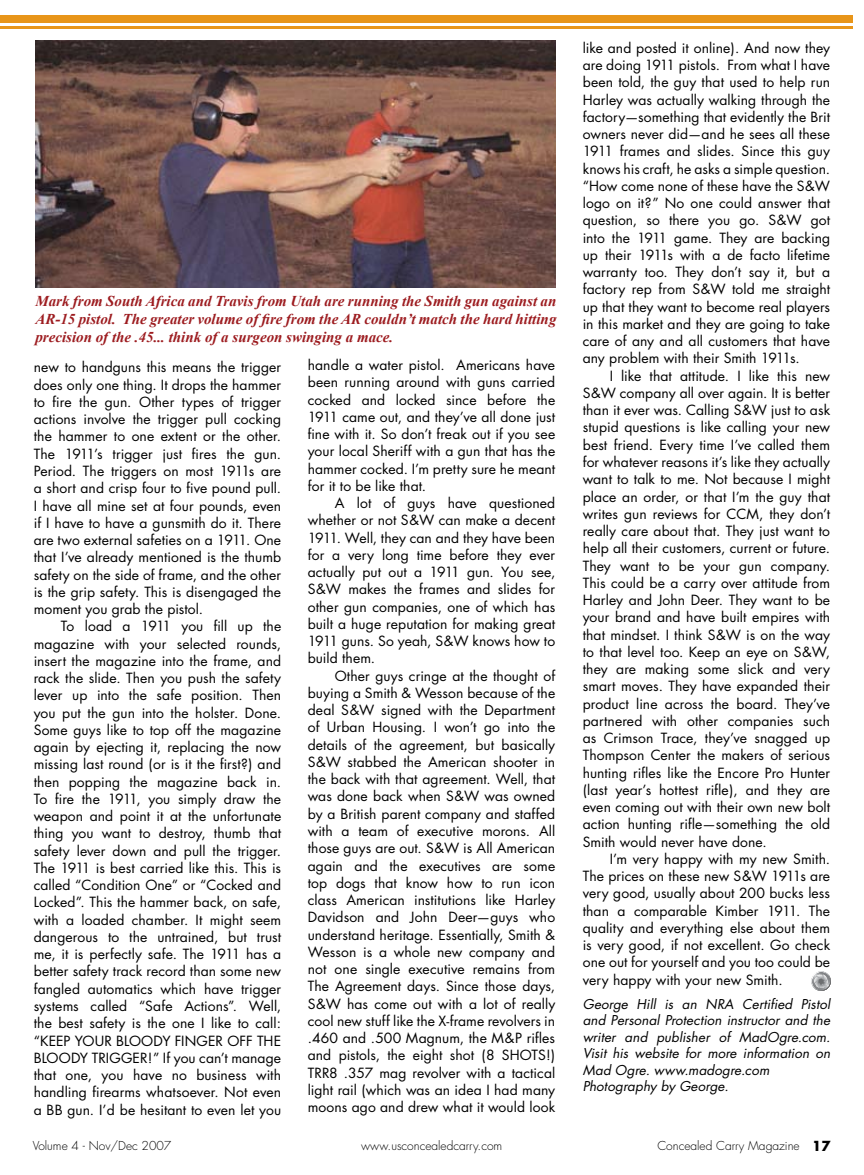
<style>
.page{position:relative;width:864px;height:1175px;background:#fff}
.page>*{position:absolute;margin:0;border:0;box-sizing:border-box;transform-origin:0 0}
.t1{font:italic 700 15px/18px "Times New Roman";color:#9d1c20;text-align:justify}
.t2{font:13.65px/17.2px "Futura";letter-spacing:.005em;color:#000;text-align:justify}
.t3{font:italic 13.2px/16.5px "Futura";letter-spacing:.005em;color:#000}
.t4{font:300 12px "Futura";color:#000}
.s1{font-weight:700;font-size:13.5px}
</style>
<div class="page">
<svg style="left:811px;top:971px;width:20px;height:20px"></svg>
<div style="left:0;top:15px;width:854px;height:7px;background:#e89519"></div>
<hr style="left:0;top:26px;width:854px;height:2px;background:#e89519">
<img style="left:35px;top:40px;width:521px;height:248px">
<p class="t1" style="left:35px;top:292px;width:523px">Mark from South Africa and Travis from Utah are running the Smith gun against an AR-15 pistol. The greater volume of fire from the AR couldn’t match the hard hitting precision of the .45... think of a surgeon swinging a mace.</p>
<p class="t2" style="left:34px;top:359px;width:249px">new to handguns this means the trigger does only one thing. It drops the hammer to fire the gun. Other types of trigger actions involve the trigger pull cocking the hammer to one extent or the other.<br>The 1911’s trigger just fires the gun.<br>Period. The triggers on most 1911s are a short and crisp four to five pound pull.<br>I have all mine set at four pounds, even if I have to have a gunsmith do it. There are two external safeties on a 1911. One that I’ve already mentioned is the thumb safety on the side of frame, and the other is the grip safety. This is disengaged the moment you grab the pistol.</p>
<p class="t2" style="left:34px;top:618px;width:249px;text-indent:27px">To load a 1911 you fill up the magazine with your selected rounds, insert the magazine into the frame, and rack the slide. Then you push the safety lever up into the safe position. Then you put the gun into the holster. Done.<br>Some guys like to top off the magazine again by ejecting it, replacing the now missing last round (or is it the first?) and then popping the magazine back in.<br>To fire the 1911, you simply draw the weapon and point it at the unfortunate thing you want to destroy, thumb that safety lever down and pull the trigger.<br>The 1911 is best carried like this. This is called “Condition One” or “Cocked and Locked”. This the hammer back, on safe, with a loaded chamber. It might seem dangerous to the untrained, but trust me, it is perfectly safe. The 1911 has a better safety track record than some new fangled automatics which have trigger systems called “Safe Actions”. Well, the best safety is the one I like to call: “KEEP YOUR BLOO</p>
<p class="t2" style="left:154px;top:1032px;width:129px">DY FINGER OFF TH E</p>
<p class="t2" style="left:34px;top:1049px;width:249px;text-indent:37px">DY TRIGGER!” If you can’t manage that one, you have no business with handling firearms whatsoever. Not even a BB gun. I’d be hesitant to even let you</p>
<p class="t2" style="left:34px;top:1049px;width:19px">BLOO</p>
<p class="t2" style="left:308px;top:356px;width:249px">handle a water pistol. Americans have been running around with guns carried cocked and locked since before the 1911 came out, and they’ve all done just fine with it. So don’t freak out if you see your local Sheriff with a gun that has the hammer cocked. I’m pretty sure he meant for it to be like that.</p>
<p class="t2" style="left:308px;top:494px;width:249px;text-indent:27px">A lot of guys have questioned whether or not S&amp;W can make a decent 1911. Well, they can and they have been for a very long time before they ever actually put out a 1911 gun. You see, S&amp;W makes the frames and slides for other gun companies, one of which has built a huge reputation for making great 1911 guns. So yeah, S&amp;W knows how to build them.</p>
<p class="t2" style="left:308px;top:667px;width:249px;text-indent:27px">Other guys cringe at the thought of buying a Smith &amp; Wesson because of the deal S&amp;W signed with the Department of Urban Housing. I won’t go into the details of the agreement, but basically S&amp;W stabbed the American shooter in the back with that agreement. Well, that was done back when S&amp;W was owned by a British parent company and staffed with a team of executive morons. All those guys are out. S&amp;W is All American again and the executives are some top dogs that know how to run icon class American institutions like Harley Davidson and John Deer—guys who understand heritage. Essentially, Smith &amp; Wesson is a whole new company and not one single executive remains from The Agreement days. Since those days, S&amp;W has come out with a lot of really cool new stuff like the X-frame revolvers in .460 and .500 Magnum, the M&amp;P rifles and pistols, the eight shot (8 SHOTS!)<br>TRR8 .357 mag revolver with a tactical light rail (which was an idea I had many moons ago and drew what it would look</p>
<p class="t2" style="left:583px;top:39px;width:249px">like and posted it online). And now they are doing 1911 pistols. From what I have been told, the guy that used to help run Harley was actually walking through the factory—something that evidently the Brit owners never did—and he sees all these 1911 frames and slides. Since this guy knows his craft, he asks a simple question. “How come none of these have the S&amp;W logo on it?” No one could answer that question, so there you go. S&amp;W got into the 1911 game. They are backing up their 1911s with a de facto lifetime warranty too. They don’t say it, but a factory rep from S&amp;W told me straight up that they want to become real players in this market and they are going to take care of any and all customers that have any problem with their Smith 1911s.</p>
<p class="t2" style="left:583px;top:367px;width:249px;text-indent:27px">I like that attitude. I like this new S&amp;W company all over again. It is better than it ever was. Calling S&amp;W just to ask stupid questions is like calling your new best friend. Every time I’ve called them for whatever reasons it’s like they actually want to talk to me. Not because I might place an order, or that I’m the guy that writes gun reviews for CCM, they don’t really care about that. They just want to help all their customers, current or future.<br>They want to be your gun company.<br>This could be a carry over attitude from Harley and John Deer. They want to be your brand and have built empires with that mindset. I think S&amp;W is on the way to that level too. Keep an eye on S&amp;W, they are making some slick and very smart moves. They have expanded their product line across the board. They’ve partnered with other companies such as Crimson Trace, they’ve snagged up Thompson Center the makers of serious hunting rifles like the Encore Pro H unter (last year’s hottest rifle), and they are even coming out with their own new bolt action hunting rifle—something the old Smith would never have done.</p>
<p class="t2" style="left:583px;top:850px;width:249px;text-indent:27px">I’m very happy with my new Smith.<br>The prices on these new S&amp;W 1911s are very good, usually about 200 bucks less than a comparable Kimber 1911. The quality and everything else about them is very good, if not excellent. Go check one out for yourself and you too could be very happy with your new Smith.</p>
<p class="t3" style="left:583px;top:995px;width:249px">George Hill is an NRA Certified Pistol and Personal Protection instructor and the writer and publisher of MadOgre.com.<br>Visit his website for more information on Mad Ogre. www.madogre.com Photography by George.</p>
<p class="t4" style="left:33px;top:1138px;width:140px">Volume 4 - Nov/Dec 2007</p>
<p class="t4" style="left:361px;top:1138px;width:143px">www.usconcealedcarry.com</p>
<p class="t4" style="left:657px;top:1138px;width:175px">Concealed Carry Magazine <span class="s1">17</span></p>
</div>
